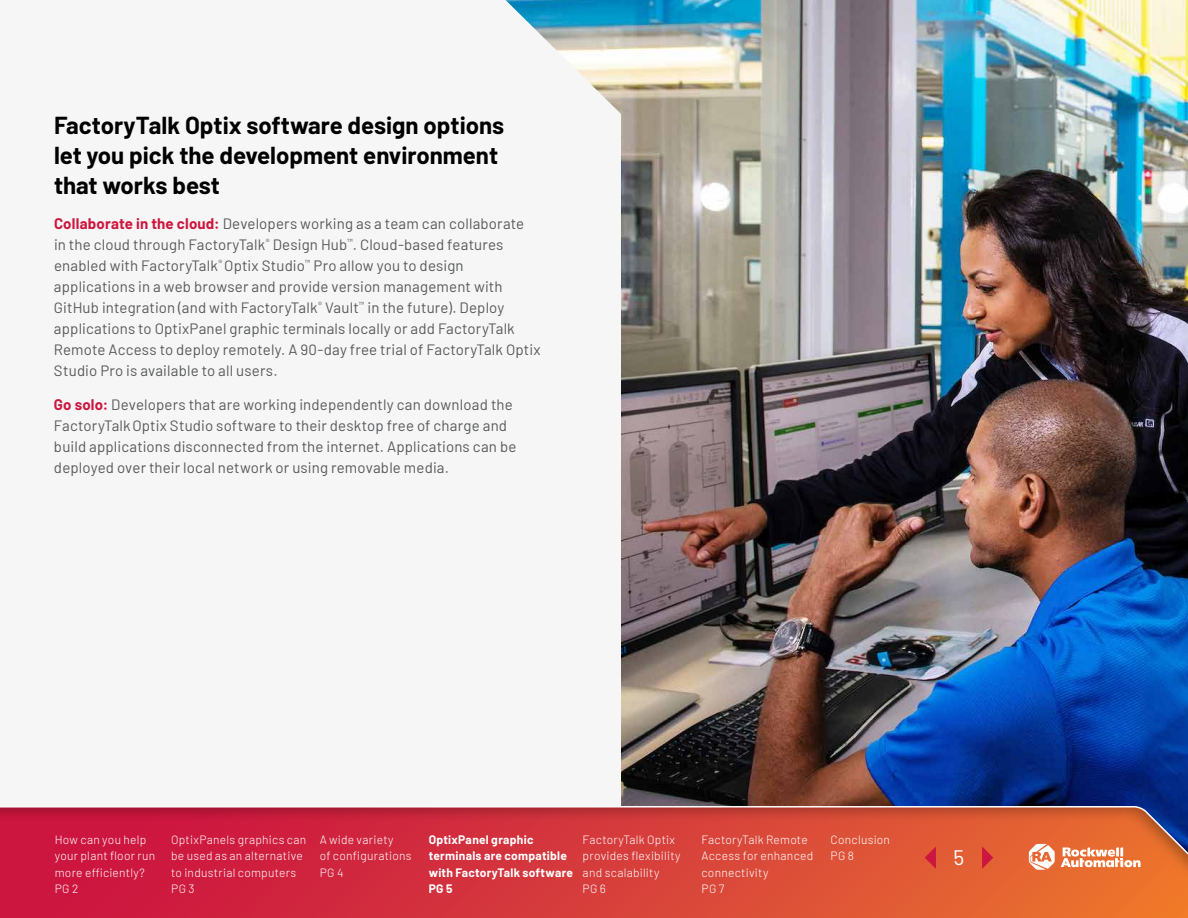
<style>
.page{position:relative;width:1188px;height:918px;background:#fff}
.page>*{position:absolute;margin:0;border:0;box-sizing:border-box;transform-origin:0 0}
.t1{font:700 24px/30px "Barlow";color:#000}
.t2{font:21px "Barlow";color:#fff}
.t3{font:15px/21px "Barlow";letter-spacing:.01em;color:#58595b}
.t4{font:300 12px/16.5px "Barlow";letter-spacing:.025em;color:#fff}
.t5{font:700 12px/16.5px "Barlow";letter-spacing:.025em;color:#fff}
.s1{font-weight:700;color:#cd163f}
</style>
<div class="page">
<img style="left:621px;top:0;width:567px;height:804px">
<svg style="left:505px;top:0;width:116px;height:114px;fill:#f6f6f6"></svg>
<svg style="left:0;top:805px;width:1188px;height:113px;background:#d33e3d"></svg>
<svg style="left:1061px;top:847px;width:80px;height:20px"></svg>
<svg style="left:1029px;top:844px;width:26px;height:26px"></svg>
<svg style="left:982px;top:847px;width:11px;height:22px"></svg>
<svg style="left:925px;top:847px;width:11px;height:22px"></svg>
<h1 class="t1" style="left:54px;top:109px;width:452px">FactoryTalk Optix software design options let you pick the development environment that works best</h1>
<p class="t3" style="left:54px;top:212px;width:488px"><span class="s1">Collaborate in the cloud:</span> Developers working as a team can collaborate<br>in the cloud through FactoryTalk<sup>®</sup> Design Hub<sup>™</sup>. Cloud-based features enabled with FactoryTalk<sup>®</sup> Optix Studio<sup>™</sup> Pro allow you to design applications in a web browser and provide version management with GitHub integration (and with FactoryTalk<sup>®</sup> Vault<sup>™</sup> in the future). Deploy applications to OptixPanel graphic terminals locally or add FactoryTalk Remote Access to deploy remotely. A 90-day free trial of FactoryTalk Optix Studio Pro is available to all users.</p>
<p class="t3" style="left:54px;top:393px;width:464px"><span class="s1">Go solo:</span> Developers that are working independently can download the FactoryTalkOptix Studio software to their desktop free of charge and build applications disconnected from the internet. Applications can be deployed over their local network or using removable media.</p>
<p class="t4" style="left:55px;top:830px;width:102px">How can you help your plant floor run more efficiently?<br>PG 2</p>
<p class="t4" style="left:171px;top:830px;width:137px">OptixPanels graphics can be used as an alternative to industrial computers<br>PG 3</p>
<p class="t4" style="left:320px;top:830px;width:93px">A wide variety<br>of configurations<br>PG 4</p>
<p class="t5" style="left:429px;top:830px;width:146px">OptixPanel graphic terminals are compatible with FactoryTalk software<br>PG 5</p>
<p class="t4" style="left:583px;top:830px;width:99px">FactoryTalk Optix provides flexibility and scalability<br>PG 6</p>
<p class="t4" style="left:701px;top:830px;width:113px">FactoryTalk Remote<br>Access for enhanced connectivity<br>PG 7</p>
<p class="t4" style="left:831px;top:830px;width:61px">Conclusion<br>PG 8</p>
<h2 class="t2" style="left:953px;top:842px;width:12px">5</h2>
</div>
